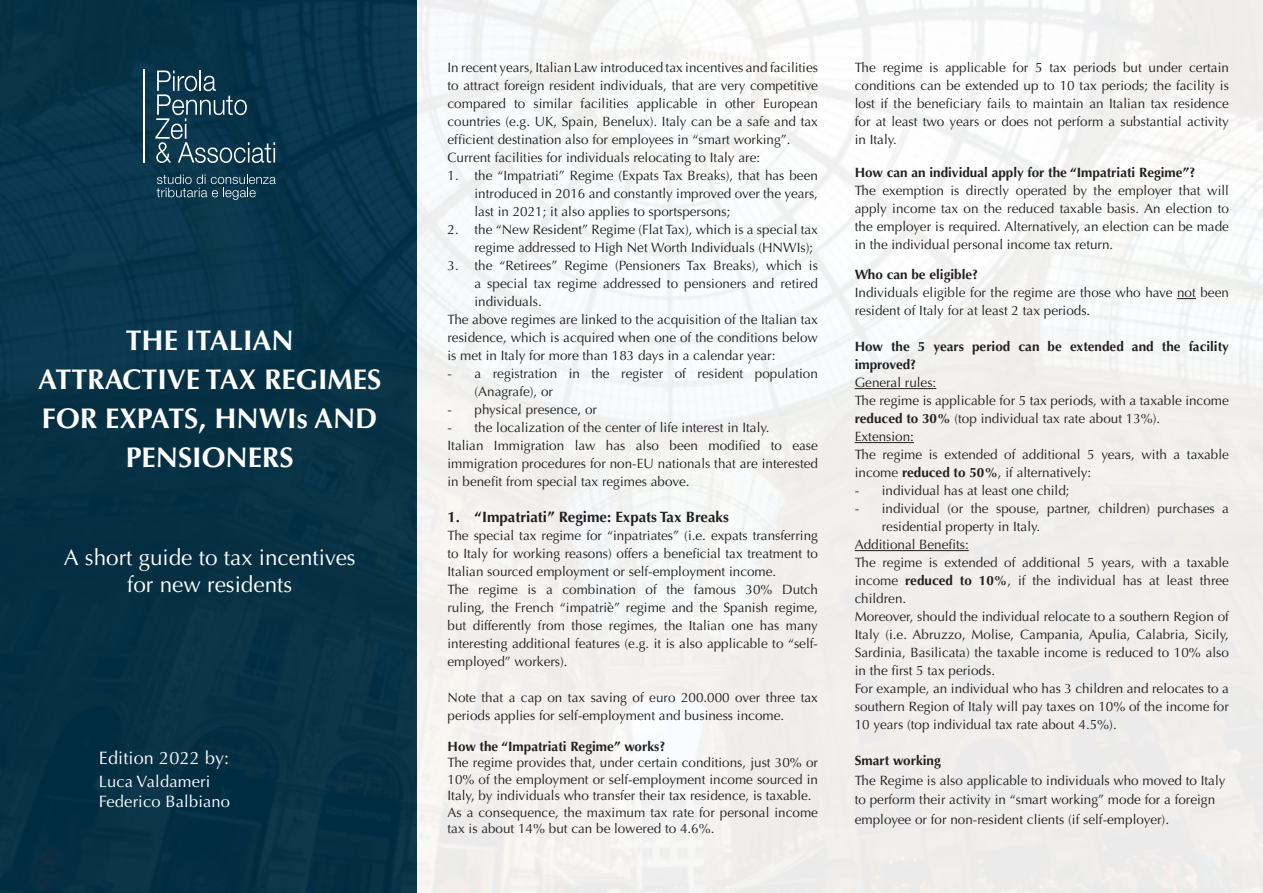
<style>
.page{position:relative;width:1263px;height:893px;background:#fff}
.page>*{position:absolute;margin:0;border:0;box-sizing:border-box;transform-origin:0 0}
.t1{font:700 28.5px/39px "Optima LT Std";color:#fff;text-align:center}
.t2{font:22.5px/27px "Optima LT Std";color:#fff;text-align:center}
.t3{font:18px "Optima LT Std";letter-spacing:.01em;color:#fff}
.t4{font:16.5px "Optima LT Std";letter-spacing:.01em;color:#fff}
.t5{font:700 15px "Optima LT Std";color:#231f20}
.t6{font:13.5px/18px "Optima LT Std";color:#231f20;text-align:justify}
.t7{font:700 13.5px/18px "Optima LT Std";color:#231f20}
.s1{font-weight:700}
</style>
<div class="page">
<img style="left:0;top:0;width:1263px;height:893px">
<svg style="left:155px;top:71px;width:120px;height:92px;background:#295062"></svg>
<svg style="left:157px;top:174px;width:119px;height:26px;background:#2d5365"></svg>
<hr style="left:144px;top:69px;width:1px;height:94px;background:#fff">
<svg style="left:1177px;top:298px;width:19px;height:1px"></svg>
<hr style="left:855px;top:388px;width:81px;height:1px;background:#231f20">
<hr style="left:855px;top:442px;width:59px;height:1px;background:#231f20">
<hr style="left:855px;top:550px;width:114px;height:1px;background:#231f20">
<p class="t1" style="left:38px;top:321px;width:345px">THE ITALIAN<br>ATTRACTIVE TAX REGIMES<br>FOR EXPATS, HNWIs AND<br>PENSIONERS</p>
<p class="t2" style="left:64px;top:544px;width:293px">A short guide to tax incentives for new residents</p>
<p class="t3" style="left:99px;top:747px;width:132px">Edition 2022 by:</p>
<p class="t4" style="left:99px;top:772px;width:113px">Luca Valdameri</p>
<p class="t4" style="left:99px;top:792px;width:133px">Federico Balbiano</p>
<p class="t6" style="left:447px;top:59px;width:372px">In recent years, Italian Law introduced tax incentives and facilities to attract foreign resident individuals, that are very competitive compared to similar facilities applicable in other European countries (e.g. UK, Spain, Benelux). Italy can be a safe and tax efficient destination also for employees in “smart working”.</p>
<p class="t6" style="left:447px;top:149px;width:314px">Current facilities for individuals relocating to Italy are:</p>
<p class="t6" style="left:474px;top:167px;width:345px;text-indent:-27px">1. the “Impatriati” Regime (Expats Tax Breaks), that has been introduced in 2016 and constantly improved over the years, last in 2021; it also applies to sportspersons;</p>
<p class="t6" style="left:474px;top:221px;width:345px;text-indent:-27px">2. the “New Resident” Regime (Flat Tax), which is a special tax regime addressed to High Net Worth Individuals (HNWIs);</p>
<p class="t6" style="left:474px;top:257px;width:345px;text-indent:-27px">3. the “Retirees” Regime (Pensioners Tax Breaks), which is a special tax regime addressed to pensioners and retired individuals.</p>
<p class="t6" style="left:447px;top:311px;width:372px">The above regimes are linked to the acquisition of the Italian tax residence, which is acquired when one of the conditions below is met in Italy for more than 183 days in a calendar year:</p>
<p class="t6" style="left:474px;top:365px;width:345px;text-indent:-27px">- a registration in the register of resident population (Anagrafe), or</p>
<p class="t6" style="left:447px;top:401px;width:151px">- physical presence, or</p>
<p class="t6" style="left:447px;top:419px;width:324px">- the localization of the center of life interest in Italy.</p>
<p class="t6" style="left:447px;top:437px;width:372px">Italian Immigration law has also been modified to ease immigration procedures for non-EU nationals that are interested in benefit from special tax regimes above.</p>
<p class="t5" style="left:447px;top:508px;width:283px">1. “Impatriati” Regime: Expats Tax Breaks</p>
<p class="t6" style="left:447px;top:527px;width:372px">The special tax regime for “inpatriates” (i.e. expats transferring to Italy for working reasons) offers a beneficial tax treatment to Italian sourced employment or self-employment income.</p>
<p class="t6" style="left:447px;top:581px;width:372px">The regime is a combination of the famous 30% Dutch ruling, the French “impatriè” regime and the Spanish regime, but differently from those regimes, the Italian one has many interesting additional features (e.g. it is also applicable to “self&shy;employed” workers).</p>
<p class="t6" style="left:447px;top:689px;width:372px">Note that a cap on tax saving of euro 200.000 over three tax periods applies for self-employment and business income.</p>
<p class="t7" style="left:448px;top:737px;width:219px">How the “Impatriati Regime” works?</p>
<p class="t6" style="left:448px;top:755px;width:372px;line-height:16.5px">The regime provides that, under certain conditions, just 30% or 10% of the employment or self-employment income sourced in Italy, by individuals who transfer their tax residence, is taxable.</p>
<p class="t6" style="left:448px;top:804px;width:372px;line-height:16.5px">As a consequence, the maximum tax rate for personal income tax is about 14% but can be lowered to 4.6%.</p>
<p class="t6" style="left:855px;top:59px;width:376px">The regime is applicable for 5 tax periods but under certain conditions can be extended up to 10 tax periods; the facility is lost if the beneficiary fails to maintain an Italian tax residence for at least two years or does not perform a substantial activity in Italy.</p>
<p class="t7" style="left:855px;top:164px;width:342px">How can an individual apply for the “Impatriati Regime”?</p>
<p class="t6" style="left:855px;top:182px;width:376px">The exemption is directly operated by the employer that will apply income tax on the reduced taxable basis. An election to the employer is required. Alternatively, an election can be made in the individual personal income tax return.</p>
<p class="t7" style="left:855px;top:266px;width:125px">Who can be eligible?</p>
<p class="t6" style="left:855px;top:284px;width:376px">Individuals eligible for the regime are those who have not been resident of Italy for at least 2 tax periods.</p>
<p class="t7" style="left:855px;top:338px;width:376px">How the 5 years period can be extended and the facility improved?</p>
<p class="t6" style="left:855px;top:374px;width:83px">General rules:</p>
<p class="t6" style="left:855px;top:392px;width:376px">The regime is applicable for 5 tax periods, with a taxable income <span class="s1">reduced to 30%</span> (top individual tax rate about 13%).</p>
<p class="t6" style="left:855px;top:428px;width:61px">Extension:</p>
<p class="t6" style="left:855px;top:446px;width:376px">The regime is extended of additional 5 years, with a taxable income <span class="s1">reduced to 50%</span>, if alternatively:</p>
<p class="t6" style="left:855px;top:482px;width:216px">- individual has at least one child;</p>
<p class="t6" style="left:882px;top:500px;width:349px;text-indent:-27px">- individual (or the spouse, partner, children) purchases a residential property in Italy.</p>
<p class="t6" style="left:855px;top:536px;width:116px">Additional Benefits:</p>
<p class="t6" style="left:855px;top:554px;width:376px">The regime is extended of additional 5 years, with a taxable income <span class="s1">reduced to 10%</span>, if the individual has at least three children.</p>
<p class="t6" style="left:855px;top:608px;width:376px">Moreover, should the individual relocate to a southern Region of Italy (i.e. Abruzzo, Molise, Campania, Apulia, Calabria, Sicily, Sardinia, Basilicata) the taxable income is reduced to 10% also in the first 5 tax periods.</p>
<p class="t6" style="left:855px;top:680px;width:376px">For example, an individual who has 3 children and relocates to a southern Region of Italy will pay taxes on 10% of the income for 10 years (top individual tax rate about 4.5%).</p>
<p class="t7" style="left:855px;top:752px;width:88px">Smart working</p>
<p class="t6" style="left:855px;top:771px;width:372px">The Regime is also applicable to individuals who moved to Italy</p>
<p class="t6" style="left:855px;top:791px;width:362px">to perform their activity in “smart working” mode for a foreign</p>
<p class="t6" style="left:855px;top:810px;width:316px">employee or for non-resident clients (if self-employer).</p>
</div>
